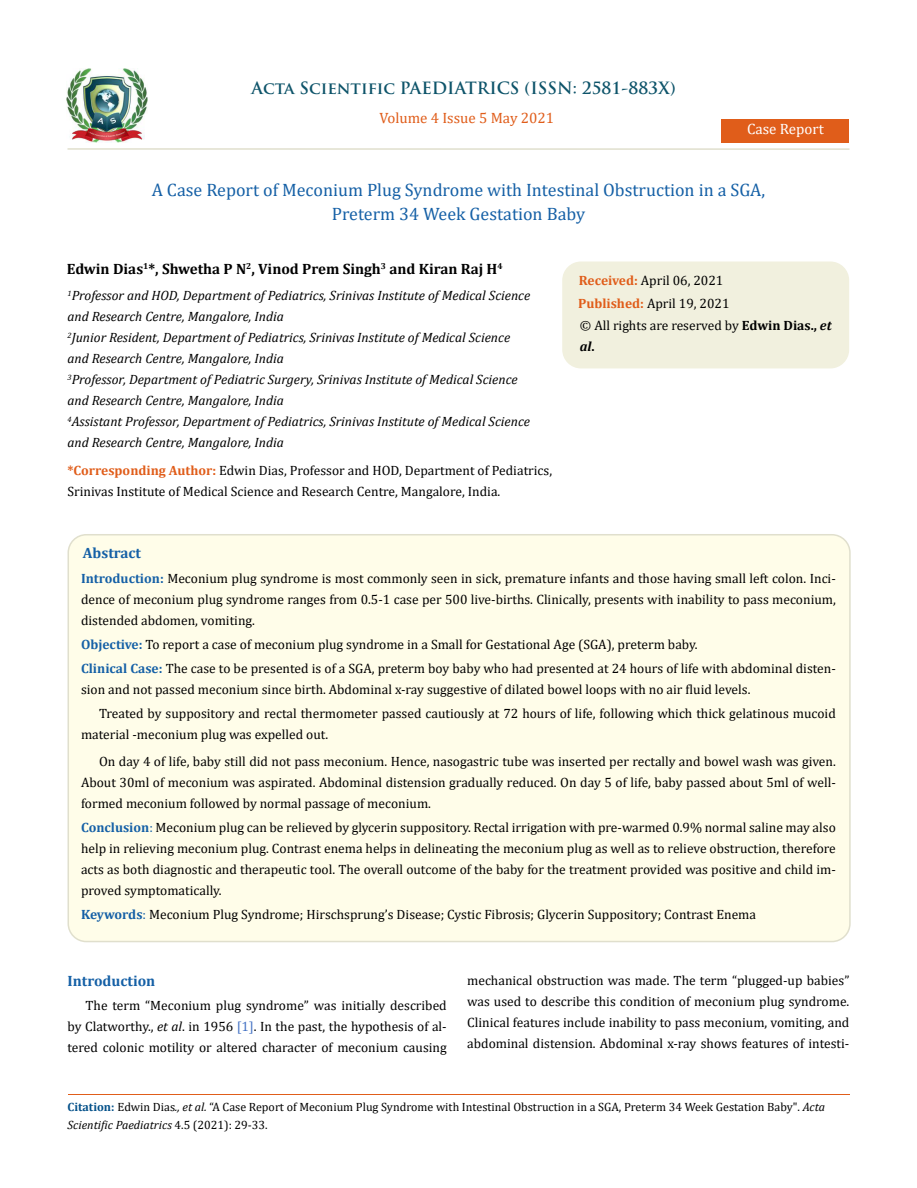
<style>
.page{position:relative;width:917px;height:1188px;background:#fff}
.page>*{position:absolute;margin:0;border:0;box-sizing:border-box;transform-origin:0 0}
.t1{font:18px/24px "Cambria";color:#1560a6;text-align:center}
.t2{font:700 16.5px "Trajan Pro";color:#0e546a}
.t3{font:700 15px "Cambria";color:#000}
.t4{font:15px "Cambria";color:#e05d1a}
.t5{font:700 15px "Cambria";color:#1560a6}
.t6{font:15px "Cambria";color:#fff}
.t7{font:13.5px/21px "Cambria";color:#000}
.t8{font:italic 13.5px/21px "Cambria";color:#000}
.t9{font:12px/18px "Cambria";color:#000}
.s1{font-weight:700;color:#e05d1a}
.s2{font-weight:700}
.s3{font-weight:700;font-style:italic}
.s4{font-weight:700;color:#1560a6}
.s5{color:#1560a6}
.s6{font-style:italic}
.s7{color:#4472c4}
.s8{font-weight:700;color:#035089}
</style>
<div class="page">
<img style="left:67px;top:68px;width:80px;height:74px">
<div style="left:721px;top:119px;width:128px;height:23px;background:#e05d1a"></div>
<div style="left:563px;top:262px;width:285px;height:106px;background:#f1f0de;border-radius:18px"></div>
<div style="left:562px;top:262px;width:287px;height:106px;border:2px solid #f1f0de;border-radius:18px"></div>
<div style="left:68px;top:535px;width:781px;height:407px;background:#fffde9;border-radius:18px"></div>
<div style="left:67px;top:534px;width:783px;height:408px;border:2px solid #e0dfcd;border-radius:18px"></div>
<hr style="left:68px;top:1094px;width:781px;height:1px;background:#e05d1a">
<hr style="left:67px;top:148px;width:782px;height:2px;background:#e0dfcd">
<p class="t2" style="left:252px;top:77px;width:425px">Acta Scientific PAEDIATRICS (ISSN: 2581-883X)</p>
<p class="t4" style="left:379px;top:109px;width:176px">Volume 4 Issue 5 May 2021</p>
<p class="t6" style="left:747px;top:120px;width:78px">Case Report</p>
<h1 class="t1" style="left:152px;top:178px;width:615px">A Case Report of Meconium Plug Syndrome with Intestinal Obstruction in a SGA,<br>Preterm 34 Week Gestation Baby</h1>
<p class="t3" style="left:67px;top:258px;width:437px">Edwin Dias<sup>1</sup>*, Shwetha P N<sup>2</sup>, Vinod Prem Singh<sup>3</sup> and Kiran Raj H<sup>4</sup></p>
<p class="t8" style="left:67px;top:285px;width:464px"><sup>1</sup>Professor and HOD, Department of Pediatrics, Srinivas Institute of Medical Science and Research Centre, Mangalore, India<br><sup>2</sup>Junior Resident, Department of Pediatrics, Srinivas Institute of Medical Science and Research Centre, Mangalore, India<br><sup>3</sup>Professor, Department of Pediatric Surgery, Srinivas Institute of Medical Science and Research Centre, Mangalore, India<br><sup>4</sup>Assistant Professor, Department of Pediatrics, Srinivas Institute of Medical Science and Research Centre, Mangalore, India</p>
<p class="t7" style="left:67px;top:460px;width:486px"><span class="s1">*Corresponding Author:</span> Edwin Dias, Professor and HOD, Department of Pediatrics,<br>Srinivas Institute of Medical Science and Research Centre, Mangalore, India.</p>
<p class="t7" style="left:578px;top:269px;width:153px;line-height:23px"><span class="s1">Received:</span> April 06, 2021<br><span class="s1">Published:</span> April 19, 2021</p>
<p class="t7" style="left:580px;top:315px;width:253px">© All rights are reserved by <span class="s2">Edwin Dias.,</span> <span class="s3">et al</span><span class="s2">.</span></p>
<p class="t5" style="left:83px;top:542px;width:60px">Abstract</p>
<p class="t7" style="left:81px;top:568px;width:756px;text-align:justify"><span class="s4">Introduction:</span> Meconium plug syndrome is most commonly seen in sick, premature infants and those having small left colon. Inci&shy;dence of meconium plug syndrome ranges from 0.5-1 case per 500 live-births. Clinically, presents with inability to pass meconium, distended abdomen, vomiting.</p>
<p class="t7" style="left:81px;top:632px;width:756px;line-height:24px"><span class="s4">Objective:</span> To report a case of meconium plug syndrome in a Small for Gestational Age (SGA), preterm baby.<br><span class="s4">Clinical Case:</span> The case to be presented is of a SGA, preterm boy baby who had presented at 24 hours of life with abdominal disten-</p>
<p class="t7" style="left:99px;top:677px;width:738px;line-height:24px;text-indent:-18px">sion and not passed meconium since birth. Abdominal x-ray suggestive of dilated bowel loops with no air fluid levels.<br>Treated by suppository and rectal thermometer passed cautiously at 72 hours of life, following which thick gelatinous mucoid</p>
<p class="t7" style="left:99px;top:721px;width:738px;line-height:27px;text-indent:-18px">material -meconium plug was expelled out.<br>On day 4 of life, baby still did not pass meconium. Hence, nasogastric tube was inserted per rectally and bowel wash was given.</p>
<p class="t7" style="left:81px;top:772px;width:756px">About 30ml of meconium was aspirated. Abdominal distension gradually reduced. On day 5 of life, baby passed about 5ml of well&shy;formed meconium followed by normal passage of meconium.</p>
<p class="t7" style="left:81px;top:817px;width:756px;text-align:justify"><span class="s4">Conclusion</span><span class="s5">:</span> Meconium plug can be relieved by glycerin suppository. Rectal irrigation with pre-warmed 0.9% normal saline may also help in relieving meconium plug. Contrast enema helps in delineating the meconium plug as well as to relieve obstruction, therefore acts as both diagnostic and therapeutic tool. The overall outcome of the baby for the treatment provided was positive and child im&shy;proved symptomatically.</p>
<p class="t7" style="left:81px;top:904px;width:676px"><span class="s4">Keywords</span><span class="s5">:</span> Meconium Plug Syndrome; Hirschsprung’s Disease; Cystic Fibrosis; Glycerin Suppository; Contrast Enema</p>
<p class="t5" style="left:68px;top:970px;width:89px">Introduction</p>
<p class="t7" style="left:68px;top:995px;width:381px;text-align:justify;text-indent:18px">The term “Meconium plug syndrome” was initially described by Clatworthy., <span class="s6">et al</span>. in 1956 <span class="s7">[1]</span>. In the past, the hypothesis of al&shy;tered colonic motility or altered character of meconium causing</p>
<p class="t7" style="left:467px;top:970px;width:384px;text-align:justify">mechanical obstruction was made. The term “plugged-up babies” was used to describe this condition of meconium plug syndrome.<br>Clinical features include inability to pass meconium, vomiting, and abdominal distension. Abdominal x-ray shows features of intesti-</p>
<p class="t9" style="left:68px;top:1098px;width:759px"><span class="s8">Citation:</span> Edwin Dias<span class="s6">., et al.</span> “A Case Report of Meconium Plug Syndrome with Intestinal Obstruction in a SGA, Preterm 34 Week Gestation Baby". <span class="s6">Acta<br>Scientific Paediatrics</span> 4.5 (2021): 29-33.</p>
</div>
